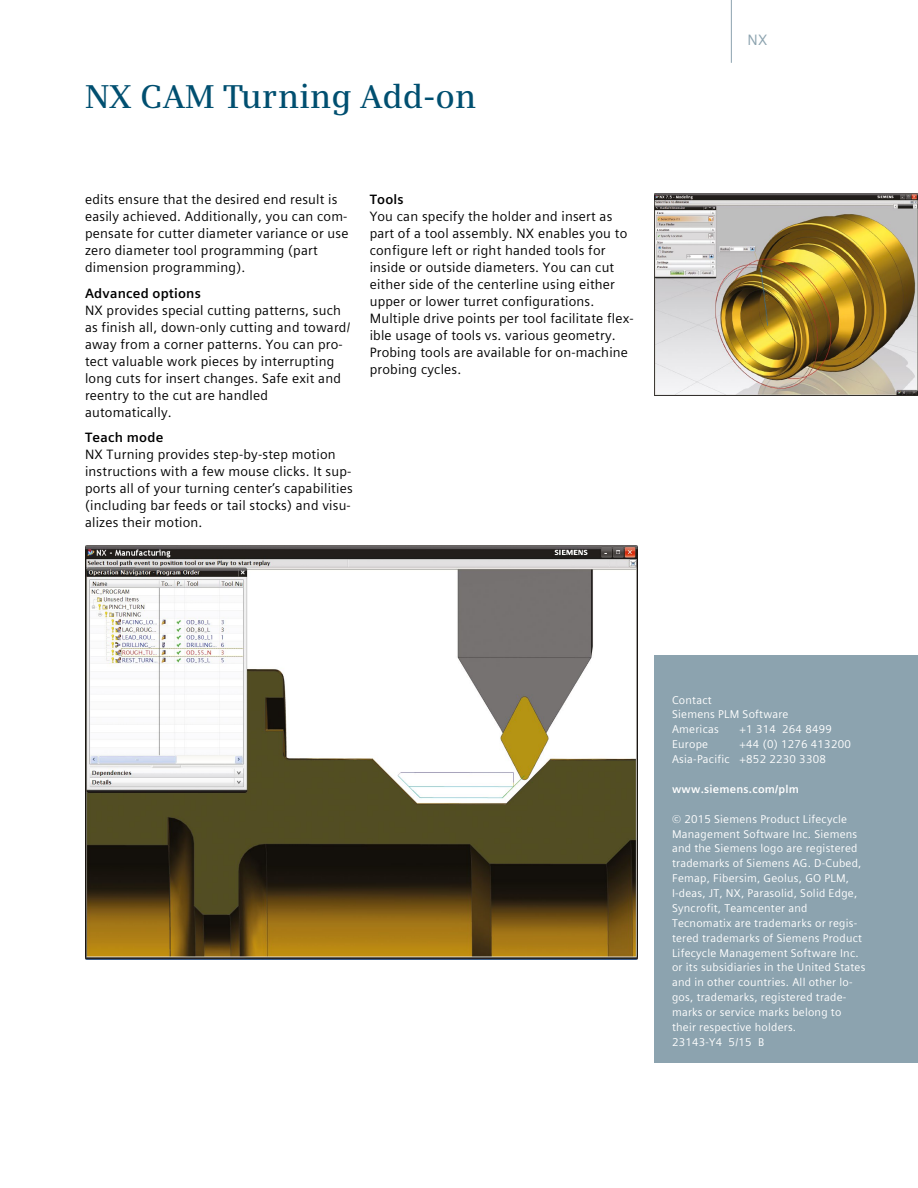
<style>
.page{position:relative;width:918px;height:1188px;background:#fff}
.page>*{position:absolute;margin:0;border:0;box-sizing:border-box;transform-origin:0 0}
._04__Head_Blue__22pt{font:600 33px "Siemens Serif";letter-spacing:.005em;color:#004f70}
.Product_tab___10pt_0{font:15px "Siemens Sans Global";color:#8ca3af}
._04__Copy___9pt_4mm{font:13.5px/17px "Siemens Sans Global";letter-spacing:.015em;color:#000}
._04__Head_paragraph{font:700 13.5px "Siemens Sans Global";letter-spacing:.015em;color:#000}
._06__Legals__7_5pt_3{font:11.25px/14.9px "Siemens Sans Global";letter-spacing:.02em;color:#fff}
._06__Legals__7_5pt_3-2{font:700 11.25px "Siemens Sans Global";letter-spacing:.02em;color:#fff}
</style>
<div class="page">
<hr style="left:731px;top:0;width:1px;height:63px;background:#8ca3af">
<img style="left:85px;top:545px;width:552px;height:415px">
<div style="left:655px;top:655px;width:263px;height:408px;background:#8ca3af"></div>
<img style="left:655px;top:194px;width:263px;height:201px">
<p class="_04__Head_Blue__22pt" style="left:85px;top:77px;width:393px">NX CAM Turning Add-on</p>
<p class="_04__Copy___9pt_4mm" style="left:85px;top:191px;width:265px">edits ensure that the desired end result is easily achieved. Additionally, you can com&shy;pensate for cutter diameter variance or use zero diameter tool programming (part dimension programming).</p>
<p class="_04__Head_paragraph" style="left:85px;top:283px;width:117px">Advanced options</p>
<p class="_04__Copy___9pt_4mm" style="left:85px;top:302px;width:267px">NX provides special cutting patterns, such as finish all, down-only cutting and toward/ away from a corner patterns. You can pro&shy;tect valuable work pieces by interrupting long cuts for insert changes. Safe exit and reentry to the cut are handled automatically.</p>
<p class="_04__Head_paragraph" style="left:85px;top:427px;width:80px">Teach mode</p>
<p class="_04__Copy___9pt_4mm" style="left:85px;top:446px;width:269px">NX Turning provides step-by-step motion instructions with a few mouse clicks. It sup&shy;ports all of your turning center’s capabilities (including bar feeds or tail stocks) and visu&shy;alizes their motion.</p>
<p class="_04__Head_paragraph" style="left:370px;top:189px;width:36px">Tools</p>
<p class="_04__Copy___9pt_4mm" style="left:370px;top:208px;width:266px">You can specify the holder and insert as part of a tool assembly. NX enables you to configure left or right handed tools for inside or outside diameters. You can cut either side of the centerline using either upper or lower turret configurations.<br>Multiple drive points per tool facilitate flex&shy;ible usage of tools vs. various geometry.<br>Probing tools are available for on-machine probing cycles.</p>
<p class="Product_tab___10pt_0" style="left:748px;top:29px;width:21px">NX</p>
<p class="_06__Legals__7_5pt_3" style="left:672px;top:692px;width:41px">Contact</p>
<p class="_06__Legals__7_5pt_3" style="left:672px;top:707px;width:118px">Siemens PLM Software</p>
<p class="_06__Legals__7_5pt_3" style="left:672px;top:722px;width:48px">Americas</p>
<p class="_06__Legals__7_5pt_3" style="left:740px;top:722px;width:94px">+1 314 264 8499</p>
<p class="_06__Legals__7_5pt_3" style="left:672px;top:737px;width:38px">Europe</p>
<p class="_06__Legals__7_5pt_3" style="left:672px;top:737px;width:180px;text-indent:68px">+44 (0) 1276 413200<br>Asia-Pacific +852 2230 3308</p>
<p class="_06__Legals__7_5pt_3-2" style="left:672px;top:780px;width:128px">www.siemens.com/plm</p>
<p class="_06__Legals__7_5pt_3" style="left:672px;top:811px;width:195px">© 2015 Siemens Product Lifecycle Management Software Inc. Siemens and the Siemens logo are registered trademarks of Siemens AG. D-Cubed, Femap, Fibersim, Geolus, GO PLM, I-deas, JT, NX, Parasolid, Solid Edge, Syncrofit, Teamcenter and Tecnomatix are trademarks or regis&shy;tered trademarks of Siemens Product Lifecycle Management Software Inc. or its subsidiaries in the United States and in other countries. All other lo&shy;gos, trademarks, registered trade&shy;marks or service marks belong to their respective holders.<br>23143-Y4 5/15 B</p>
</div>
